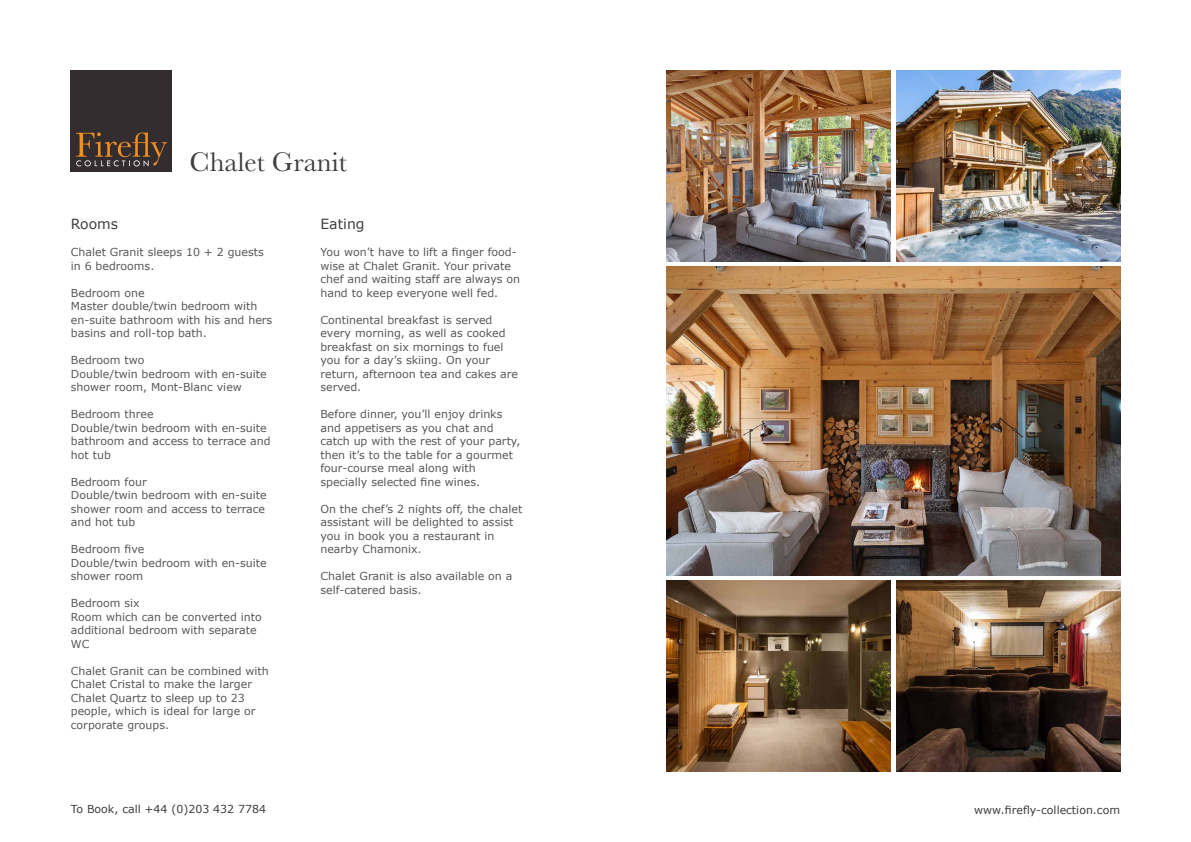
<style>
.page{position:relative;width:1191px;height:842px;background:#fff}
.page>*{position:absolute;margin:0;border:0;box-sizing:border-box;transform-origin:0 0}
.t1{font:28px "Baskerville";color:#3e3e3f}
.t2{font:14px "Verdana";color:#3e3e3f}
.t3{font:11px/13.5px "Verdana";color:#57585a}
.t4{font:11px "Verdana";color:#3e3e3f}
</style>
<div class="page">
<img style="left:71px;top:71px;width:101px;height:101px">
<img style="left:666px;top:267px;width:454px;height:308px">
<img style="left:896px;top:581px;width:224px;height:190px">
<img style="left:666px;top:581px;width:224px;height:190px">
<img style="left:666px;top:71px;width:224px;height:190px">
<img style="left:896px;top:71px;width:224px;height:190px">
<p class="t1" style="left:190px;top:145px;width:159px">Chalet Granit</p>
<p class="t2" style="left:71px;top:215px;width:49px">Rooms</p>
<p class="t3" style="left:71px;top:245px;width:194px">Chalet Granit sleeps 10 + 2 guests in 6 bedrooms.</p>
<p class="t3" style="left:71px;top:286px;width:75px">Bedroom one</p>
<p class="t3" style="left:71px;top:299px;width:203px">Master double/twin bedroom with en-suite bathroom with his and hers basins and roll-top bath.</p>
<p class="t3" style="left:71px;top:353px;width:75px">Bedroom two</p>
<p class="t3" style="left:71px;top:367px;width:197px">Double/twin bedroom with en-suite shower room, Mont-Blanc view</p>
<p class="t3" style="left:71px;top:407px;width:84px">Bedroom three</p>
<p class="t3" style="left:71px;top:421px;width:201px">Double/twin bedroom with en-suite bathroom and access to terrace and hot tub</p>
<p class="t3" style="left:71px;top:475px;width:77px">Bedroom four</p>
<p class="t3" style="left:71px;top:488px;width:197px">Double/twin bedroom with en-suite shower room and access to terrace and hot tub</p>
<p class="t3" style="left:71px;top:542px;width:75px">Bedroom five</p>
<p class="t3" style="left:71px;top:556px;width:197px">Double/twin bedroom with en-suite shower room</p>
<p class="t3" style="left:71px;top:596px;width:70px">Bedroom six</p>
<p class="t3" style="left:71px;top:610px;width:192px">Room which can be converted into additional bedroom with separate<br>WC</p>
<p class="t3" style="left:71px;top:664px;width:199px">Chalet Granit can be combined with<br>Chalet Cristal to make the larger<br>Chalet Quartz to sleep up to 23 people, which is ideal for large or corporate groups.</p>
<p class="t4" style="left:71px;top:802px;width:197px">To Book, call +44 (0)203 432 7784</p>
<p class="t2" style="left:320px;top:215px;width:46px">Eating</p>
<p class="t3" style="left:320px;top:245px;width:201px">You won’t have to lift a finger food&shy;wise at Chalet Granit. Your private chef and waiting staff are always on hand to keep everyone well fed.</p>
<p class="t3" style="left:320px;top:313px;width:199px">Continental breakfast is served every morning, as well as cooked breakfast on six mornings to fuel you for a day’s skiing. On your return, afternoon tea and cakes are served.</p>
<p class="t3" style="left:320px;top:407px;width:201px">Before dinner, you’ll enjoy drinks and appetisers as you chat and catch up with the rest of your party, then it’s to the table for a gourmet four-course meal along with specially selected fine wines.</p>
<p class="t3" style="left:320px;top:502px;width:203px">On the chef’s 2 nights off, the chalet assistant will be delighted to assist you in book you a restaurant in nearby Chamonix.</p>
<p class="t3" style="left:320px;top:569px;width:193px">Chalet Granit is also available on a self-catered basis.</p>
<p class="t4" style="left:974px;top:803px;width:147px">www.firefly-collection.com</p>
</div>
